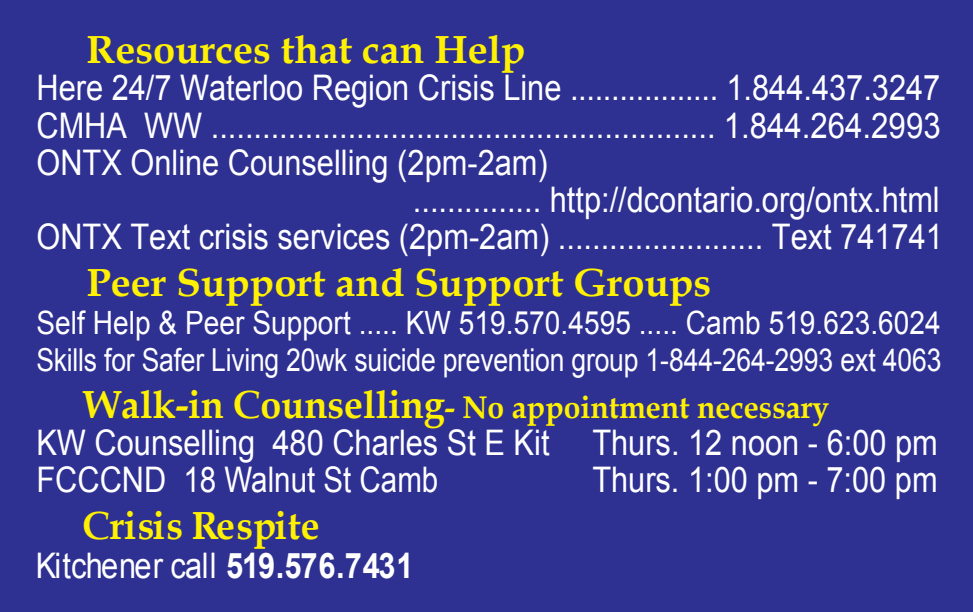
<style>
.page{position:relative;width:973px;height:612px;background:#fff}
.page>*{position:absolute;margin:0;border:0;box-sizing:border-box;transform-origin:0 0}
.t1{font:700 39.2px "Book Antiqua";color:#fff101}
.t2{font:700 39.2px "Book Antiqua";color:#fff101;scale:.96 1}
.t3{font:35.2px/37.2px "Arial";color:#fff;scale:.87 1}
.t4{font:32px "Arial";color:#fff;scale:.87 1}
.t5{font:31.6px "Arial";letter-spacing:-.01em;color:#fff;scale:.84 1}
.t6{font:700 31.2px "Book Antiqua";color:#fff101;scale:.96 1}
.s1{font-size:39.2px}
.s2{font-weight:700}
</style>
<div class="page">
<div style="left:0;top:0;width:972px;height:612px;background:#2e3092"></div>
<p class="t1" style="left:86px;top:23px;width:440px">Resources that can Help</p>
<p class="t3" style="left:36px;top:70px;width:1040px">Here 24/7 Waterloo Region Crisis Line .................. 1.844.437.3247</p>
<p class="t3" style="left:36px;top:107px;width:1040px">CMHA WW ........................................................... 1.844.264.2993</p>
<p class="t3" style="left:36px;top:144px;width:589px">ONTX Online Counselling (2pm-2am)</p>
<p class="t3" style="left:413px;top:182px;width:607px">............... http://dcontario.org/ontx.html</p>
<p class="t3" style="left:36px;top:219px;width:1043px">ONTX Text crisis services (2pm-2am) ........................ Text 741741</p>
<p class="t1" style="left:86px;top:256px;width:626px">Peer Support and Support Groups</p>
<p class="t4" style="left:36px;top:301px;width:1040px">Self Help &amp; Peer Support ..... KW 519.570.4595 ..... Camb 519.623.6024</p>
<p class="t5" style="left:36px;top:339px;width:1078px">Skills for Safer Living 20wk suicide prevention group 1-844-264-2993 ext 4063</p>
<p class="t6" style="left:84px;top:386px;width:778px"><span class="s1">Walk-in Counselling</span>- No appointment necessary</p>
<p class="t3" style="left:36px;top:424px;width:1037px">KW Counselling 480 Charles St E Kit Thurs. 12 noon - 6:00 pm<br>FCCCND 18 Walnut St Camb</p>
<p class="t3" style="left:592px;top:462px;width:398px">Thurs. 1:00 pm - 7:00 pm</p>
<p class="t2" style="left:83px;top:499px;width:248px">Crisis Respite</p>
<p class="t3" style="left:36px;top:548px;width:436px">Kitchener call <span class="s2">519.576.7431</span></p>
</div>
